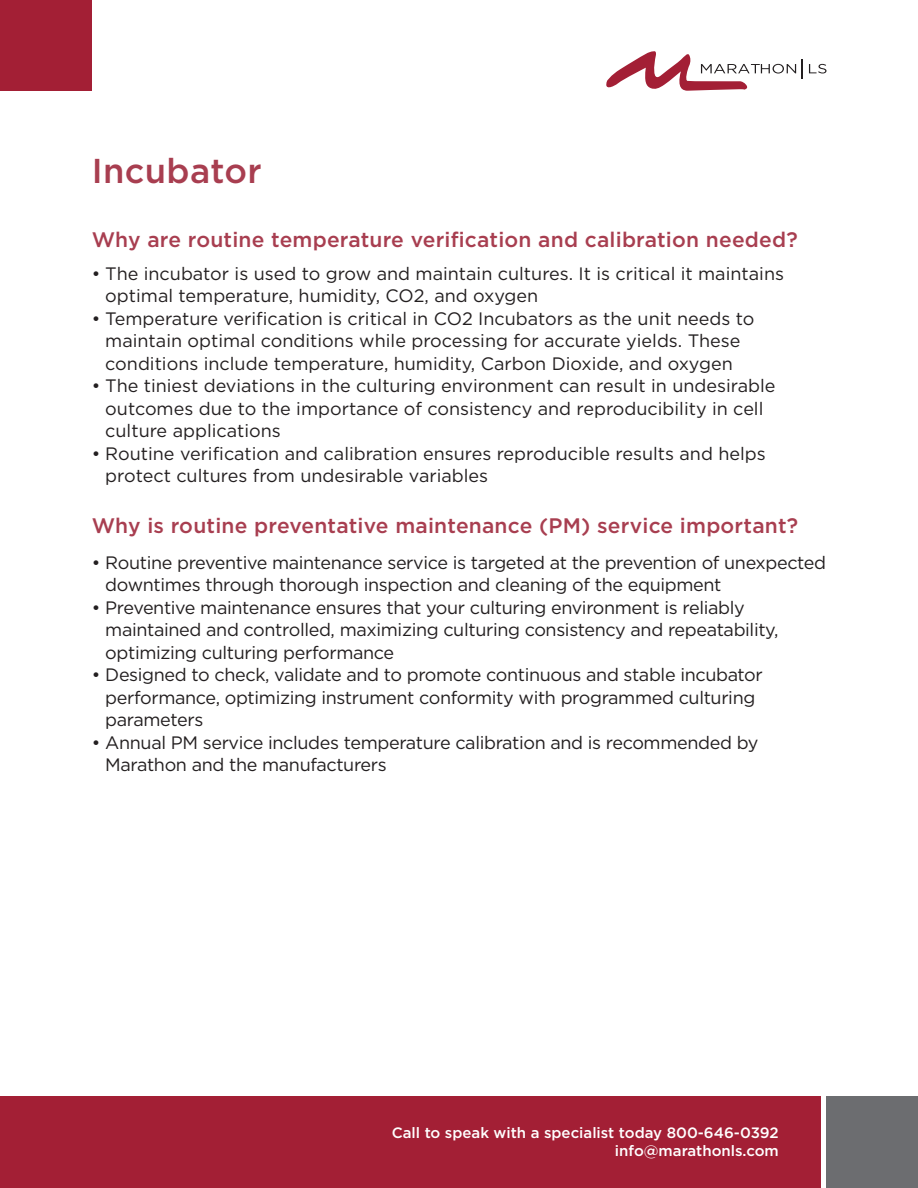
<style>
.page{position:relative;width:918px;height:1188px;background:#fff}
.page>*{position:absolute;margin:0;border:0;box-sizing:border-box;transform-origin:0 0}
.t1{font:500 34.5px "Gotham";letter-spacing:.01em;color:#a83e50}
.t2{font:500 21px "Gotham";letter-spacing:.01em;color:#a83e50}
.t3{font:18px/22.5px "Gotham";color:#231f20}
.t4{font:18px/22.5px "Gotham";letter-spacing:-.02em;color:#231f20}
.t5{font:500 15px/18px "Gotham";color:#fff;text-align:right}
</style>
<div class="page">
<div style="left:0;top:1096px;width:821px;height:92px;background:#a31f35"></div>
<div style="left:826px;top:1096px;width:92px;height:92px;background:#6c6d70"></div>
<div style="left:0;top:0;width:92px;height:91px;background:#a31f35"></div>
<svg style="left:809px;top:64px;width:18px;height:10px"></svg>
<svg style="left:606px;top:51px;width:196px;height:40px"></svg>
<h1 class="t1" style="left:92px;top:148px;width:171px">Incubator</h1>
<h1 class="t2" style="left:92px;top:226px;width:707px">Why are routine temperature verification and calibration needed?</h1>
<p class="t3" style="left:105px;top:262px;width:680px;text-indent:-13px">• The incubator is used to grow and maintain cultures. It is critical it maintains optimal temperature, humidity, CO2, and oxygen</p>
<p class="t3" style="left:92px;top:307px;width:664px;text-align:center">• Temperature verification is critical in CO2 Incubators as the unit needs to maintain optimal conditions while processing for accurate yields. These conditions include temperature, humidity, Carbon Dioxide, and oxygen</p>
<p class="t3" style="left:105px;top:374px;width:672px;text-indent:-13px">• The tiniest deviations in the culturing environment can result in undesirable outcomes due to the importance of consistency and reproducibility in cell culture applications</p>
<p class="t3" style="left:105px;top:442px;width:662px;text-indent:-13px">• Routine verification and calibration ensures reproducible results and helps protect cultures from undesirable variables</p>
<h2 class="t2" style="left:92px;top:512px;width:708px">Why is routine preventative maintenance (PM) service important?</h2>
<p class="t4" style="left:105px;top:551px;width:722px;text-indent:-13px">• Routine preventive maintenance service is targeted at the prevention of unexpected downtimes through thorough inspection and cleaning of the equipment</p>
<p class="t4" style="left:105px;top:596px;width:675px;text-indent:-13px">• Preventive maintenance ensures that your culturing environment is reliably maintained and controlled, maximizing culturing consistency and repeatability, optimizing culturing performance</p>
<p class="t4" style="left:105px;top:663px;width:659px;text-indent:-13px">• Designed to check, validate and to promote continuous and stable incubator performance, optimizing instrument conformity with programmed culturing parameters</p>
<p class="t4" style="left:105px;top:731px;width:655px;text-indent:-13px">• Annual PM service includes temperature calibration and is recommended by<br>Marathon and the manufacturers</p>
<p class="t5" style="left:392px;top:1124px;width:389px">Call to speak with a specialist today 800-646-0392 info@marathonls.com</p>
</div>
